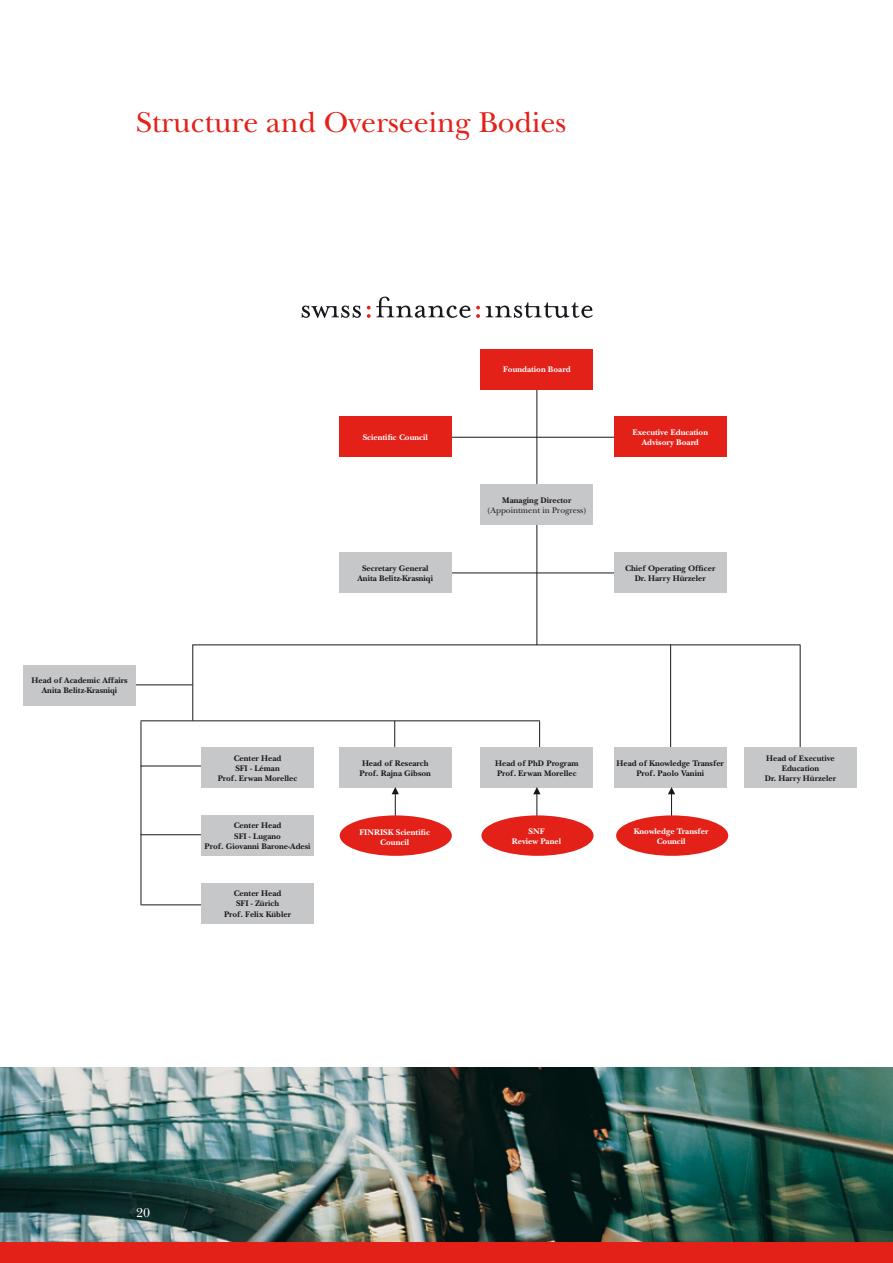
<style>
.page{position:relative;width:893px;height:1263px;background:#fff}
.page>*{position:absolute;margin:0;border:0;box-sizing:border-box;transform-origin:0 0}
.t1{font:30px "New Baskerville";color:#e32119}
.t2{font:13.5px "New Baskerville";color:#fff}
.t3{font:700 8.55px/10.2px "New Baskerville";color:#1a171c;text-align:center}
.t4{font:700 8.55px/10.2px "New Baskerville";color:#fff;text-align:center}
.t5{font:8.55px "New Baskerville";color:#1a171c}
</style>
<div class="page">
<div style="left:0;top:1242px;width:893px;height:21px;background:#e32119"></div>
<img style="left:0;top:1067px;width:893px;height:175px">
<svg style="left:302px;top:306px;width:59px;height:12px"></svg>
<svg style="left:486px;top:302px;width:107px;height:16px"></svg>
<svg style="left:367px;top:297px;width:113px;height:21px"></svg>
<hr style="left:136px;top:684px;width:56px;height:1px;background:#1a171c">
<hr style="left:536px;top:523px;width:1px;height:122px;background:#1a171c">
<hr style="left:800px;top:644px;width:1px;height:123px;background:#1a171c">
<hr style="left:670px;top:644px;width:1px;height:123px;background:#1a171c">
<hr style="left:192px;top:645px;width:1px;height:75px;background:#1a171c">
<hr style="left:192px;top:644px;width:608px;height:1px;background:#1a171c">
<hr style="left:141px;top:720px;width:399px;height:1px;background:#1a171c">
<hr style="left:141px;top:721px;width:1px;height:183px;background:#1a171c">
<svg style="left:539px;top:721px;width:1px;height:26px"></svg>
<hr style="left:394px;top:721px;width:1px;height:30px;background:#1a171c">
<hr style="left:141px;top:766px;width:61px;height:1px;background:#1a171c">
<hr style="left:141px;top:834px;width:61px;height:1px;background:#1a171c">
<hr style="left:141px;top:904px;width:61px;height:1px;background:#1a171c">
<hr style="left:536px;top:387px;width:1px;height:98px;background:#1a171c">
<hr style="left:450px;top:437px;width:166px;height:1px;background:#1a171c">
<hr style="left:450px;top:573px;width:166px;height:1px;background:#1a171c">
<div style="left:481px;top:349px;width:112px;height:40px;background:#e32119"></div>
<div style="left:481px;top:485px;width:112px;height:40px;background:#c6c7c9"></div>
<div style="left:481px;top:747px;width:112px;height:41px;background:#c6c7c9"></div>
<div style="left:614px;top:417px;width:112px;height:40px;background:#e32119"></div>
<div style="left:614px;top:552px;width:112px;height:41px;background:#c6c7c9"></div>
<div style="left:614px;top:747px;width:112px;height:41px;background:#c6c7c9"></div>
<div style="left:744px;top:747px;width:113px;height:41px;background:#c6c7c9"></div>
<div style="left:339px;top:417px;width:112px;height:40px;background:#e32119"></div>
<div style="left:339px;top:552px;width:112px;height:41px;background:#c6c7c9"></div>
<div style="left:23px;top:665px;width:113px;height:40px;background:#c6c7c9"></div>
<div style="left:339px;top:747px;width:112px;height:41px;background:#c6c7c9"></div>
<div style="left:201px;top:747px;width:113px;height:41px;background:#c6c7c9"></div>
<div style="left:201px;top:815px;width:113px;height:40px;background:#c6c7c9"></div>
<div style="left:201px;top:883px;width:113px;height:40px;background:#c6c7c9"></div>
<div style="left:340px;top:815px;width:112px;height:41px;background:#e32119;border-radius:50%"></div>
<div style="left:481px;top:815px;width:113px;height:41px;background:#e32119;border-radius:50%"></div>
<div style="left:616px;top:815px;width:112px;height:41px;background:#e32119;border-radius:50%"></div>
<svg style="left:392px;top:787px;width:7px;height:29px"></svg>
<svg style="left:533px;top:787px;width:7px;height:29px"></svg>
<svg style="left:668px;top:787px;width:7px;height:29px"></svg>
<h1 class="t1" style="left:136px;top:105px;width:432px">Structure and Overseeing Bodies</h1>
<p class="t3" style="left:32px;top:675px;width:98px">Head of Academic Affairs<br>Anita Belitz-Krasniqi</p>
<p class="t4" style="left:363px;top:432px;width:67px">Scientific Council</p>
<p class="t3" style="left:358px;top:563px;width:77px">Secretary General<br>Anita Belitz-Krasniqi</p>
<p class="t4" style="left:503px;top:364px;width:69px">Foundation Board</p>
<p class="t3" style="left:502px;top:495px;width:71px">Managing Director</p>
<p class="t5" style="left:487px;top:505px;width:102px">(Appointment in Progress)</p>
<p class="t4" style="left:632px;top:427px;width:77px">Executive Education<br>Advisory Board</p>
<p class="t3" style="left:625px;top:563px;width:92px">Chief Operating Officer<br>Dr. Harry Hürzeler</p>
<p class="t3" style="left:218px;top:753px;width:81px">Center Head<br>SFI - Léman<br>Prof. Erwan Morellec</p>
<p class="t3" style="left:204px;top:820px;width:108px">Center Head<br>SFI - Lugano<br>Prof. Giovanni Barone-Adesi</p>
<p class="t3" style="left:224px;top:888px;width:69px">Center Head<br>SFI - Zürich<br>Prof. Felix Kübler</p>
<p class="t3" style="left:360px;top:758px;width:73px;text-align:left">Head of Research<br>Prof. Rajna Gibson</p>
<p class="t3" style="left:495px;top:758px;width:85px;text-align:left">Head of PhD Program<br>Prof. Erwan Morellec</p>
<p class="t3" style="left:616px;top:758px;width:109px">Head of Knowledge Transfer<br>Prof. Paolo Vanini</p>
<p class="t3" style="left:765px;top:753px;width:73px">Head of Executive<br>Education<br>Dr. Harry Hürzeler</p>
<p class="t4" style="left:380px;top:827px;width:51px;text-align:left;text-indent:16px">Scientific<br>Council</p>
<p class="t4" style="left:512px;top:826px;width:51px">SNF<br>Review Panel</p>
<p class="t4" style="left:634px;top:826px;width:76px">Knowledge Transfer<br>Council</p>
<p class="t4" style="left:359px;top:827px;width:27px">FinRisk</p>
<h2 class="t2" style="left:136px;top:1204px;width:16px">20</h2>
</div>
